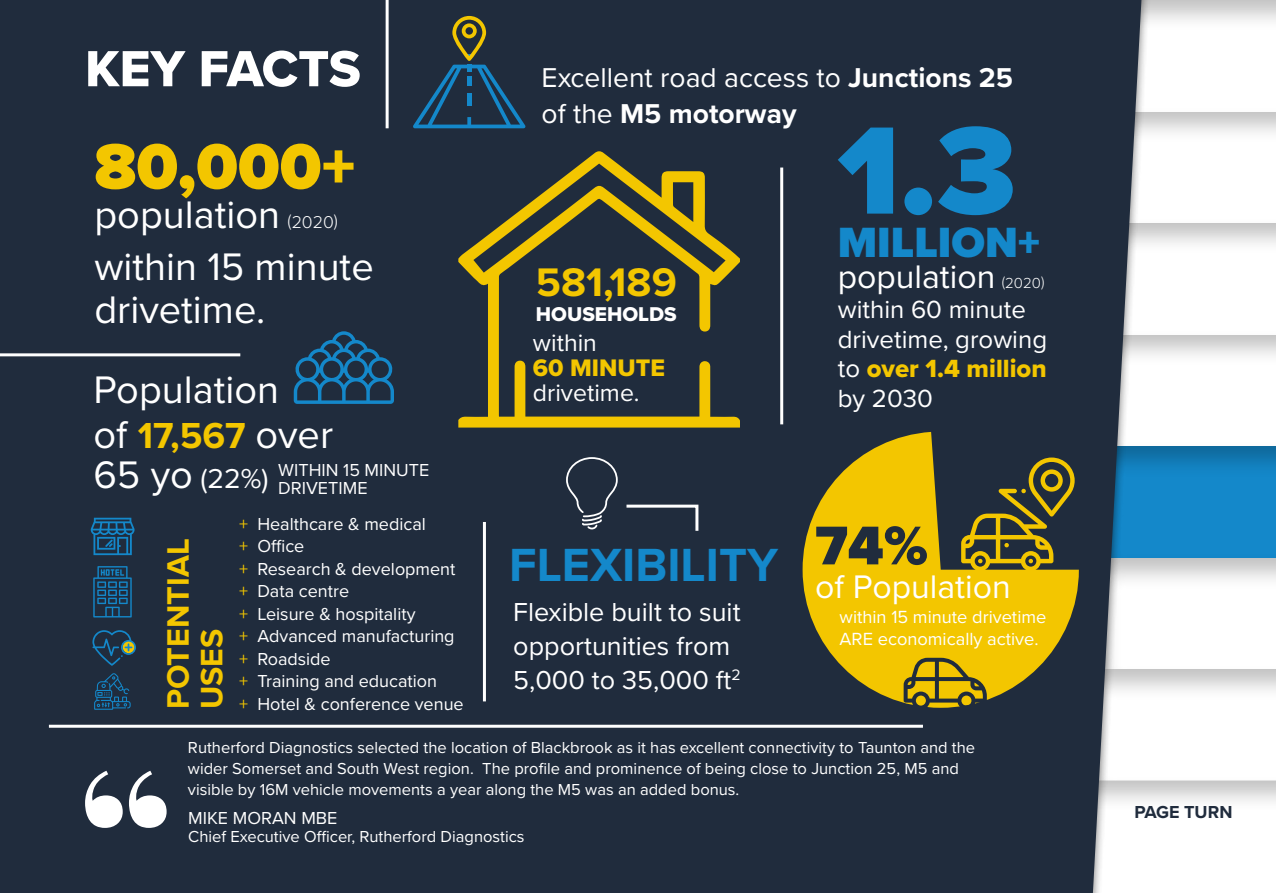
<style>
.page{position:relative;width:1276px;height:893px;background:#fff}
.page>*{position:absolute;margin:0;border:0;box-sizing:border-box;transform-origin:0 0}
.t1{font:900 129px "Proxima Nova";color:#1488ca}
.t2{font:900 66.45px "Proxima Nova";color:#f3c600}
.t3{font:900 56.55px "Proxima Nova";color:#202c3d}
.t4{font:52.65px "Proxima Nova Extrabld";letter-spacing:-.005em;color:#fff}
.t5{font:700 48.15px "Proxima Nova";color:#1488ca}
.t6{font:900 43.8px "Proxima Nova";color:#1488ca}
.t7{font:700 41.4px "Proxima Nova";color:#f3c600}
.t8{font:39.75px/45px "Proxima Nova";color:#fff}
.t9{font:33.9px "Proxima Nova";color:#fff}
.t10{font:33.75px "Proxima Nova";color:#fff}
.t11{font:700 32.1px/33.6px "Proxima Nova";color:#f3c600}
.t12{font:28.35px "Proxima Nova";color:#fff}
.t13{font:28.2px/35.8px "Proxima Nova";color:#fff}
.t14{font:27px/34.2px "Proxima Nova";color:#fff}
.t15{font:25.8px/29.7px "Proxima Nova";color:#fff}
.t16{font:25.8px "Proxima Nova Extrabld";color:#f3c600}
.t17{font:24.75px "Proxima Nova";color:#fff}
.t18{font:24.75px "Proxima Nova Extrabld";color:#f3c600}
.t19{font:20.7px "Proxima Nova Extrabld";color:#fff}
.t20{font:18.15px/21.9px "Proxima Nova";color:#fff}
.t21{font:18px/22.5px "Proxima Nova";color:#fff}
.t22{font:700 18px "Proxima Nova";color:#202c3d}
.t23{font:300 17.7px "Proxima Nova";color:#fff}
.t24{font:16.5px/21px "Proxima Nova";color:#fff}
.t25{font:300 15px "Proxima Nova";color:#fff}
.s1{font-weight:700;font-size:37.5px;color:#f3c600}
.s2{font-size:39.75px}
.s3{font-weight:700}
.s4{font-family:"Proxima Nova";color:#fff}
.s5{color:#f3c600}
</style>
<div class="page">
<div style="left:1085px;top:547px;width:191px;height:130px;background:#000;opacity:.25"></div>
<div style="left:1074px;top:659px;width:202px;height:130px;background:#000;opacity:.25"></div>
<div style="left:1016px;top:769px;width:260px;height:124px;background:#000;opacity:.25"></div>
<div style="left:1085px;top:0;width:191px;height:119px;background:#000;opacity:.25"></div>
<div style="left:1098px;top:101px;width:178px;height:130px;background:#000;opacity:.25"></div>
<div style="left:1085px;top:324px;width:191px;height:130px;background:#000;opacity:.25"></div>
<div style="left:1085px;top:436px;width:191px;height:130px;background:#000;opacity:.25"></div>
<div style="left:1091px;top:212px;width:185px;height:130px;background:#000;opacity:.25"></div>
<div style="left:0;top:0;width:1141px;height:893px;background:#202c3d"></div>
<svg style="left:85px;top:771px;width:82px;height:57px"></svg>
<svg style="left:93px;top:566px;width:39px;height:51px;background:#1b4c6f"></svg>
<svg style="left:91px;top:518px;width:44px;height:37px;background:#1a537a"></svg>
<hr style="left:386px;top:0;width:3px;height:128px;background:#fff">
<hr style="left:49px;top:725px;width:874px;height:3px;background:#fff">
<svg style="left:94px;top:673px;width:37px;height:37px"></svg>
<svg style="left:413px;top:16px;width:112px;height:112px;background:#273e4d"></svg>
<svg style="left:294px;top:331px;width:100px;height:73px;background:#1c4869"></svg>
<svg style="left:458px;top:151px;width:282px;height:277px;background:#484931"></svg>
<svg style="left:92px;top:630px;width:44px;height:36px;background:#274656"></svg>
<svg style="left:802px;top:432px;width:277px;height:276px;background:#9e8818"></svg>
<svg style="left:903px;top:658px;width:84px;height:52px;background:#9e8818"></svg>
<svg style="left:565px;top:456px;width:135px;height:78px;background:#2e3949"></svg>
<hr style="left:0;top:353px;width:240px;height:3px;background:#fff">
<hr style="left:780px;top:168px;width:3px;height:256px;background:#fff">
<hr style="left:483px;top:522px;width:3px;height:179px;background:#fff">
<h3 class="t4" style="left:85px;top:29px;width:277px">KEY FACTS</h3>
<h2 class="t2" style="left:94px;top:117px;width:262px">80,000+</h2>
<h3 class="t8" style="left:94px;top:191px;width:187px">population</h3>
<p class="t23" style="left:288px;top:209px;width:52px">(2020)</p>
<h3 class="t8" style="left:94px;top:244px;width:281px;line-height:42.6px">within 15 minute drivetime.</h3>
<h3 class="t8" style="left:93px;top:365px;width:241px">Population<br>of <span class="s1">17,567</span> over</h3>
<h3 class="t12" style="left:93px;top:457px;width:176px"><span class="s2">65 yo</span> (22%)</h3>
<p class="t21" style="left:278px;top:460px;width:153px;line-height:18px">WITHIN 15 MINUTE<br>DRIVETIME</p>
<h3 class="t13" style="left:541px;top:58px;width:473px">Excellent road access to <span class="s3">Junctions 25 </span>of the <span class="s3">M5 motorway</span></h3>
<h1 class="t1" style="left:837px;top:74px;width:180px">1.3</h1>
<h3 class="t6" style="left:837px;top:210px;width:204px">MILLION+</h3>
<h3 class="t10" style="left:837px;top:252px;width:159px">population</h3>
<p class="t25" style="left:1001px;top:272px;width:44px">(2020)</p>
<h3 class="t15" style="left:837px;top:294px;width:211px">within 60 minute drivetime, growing</h3>
<h3 class="t16" style="left:837px;top:350px;width:210px"><span class="s4">to</span> over 1.4 million</h3>
<h3 class="t15" style="left:837px;top:383px;width:97px">by 2030</h3>
<h3 class="t7" style="left:536px;top:251px;width:142px">581,189</h3>
<p class="t19" style="left:536px;top:298px;width:142px">HOUSEHOLDS</p>
<h3 class="t17" style="left:533px;top:324px;width:66px">within</h3>
<h3 class="t18" style="left:533px;top:349px;width:134px">60 MINUTE</h3>
<h3 class="t17" style="left:533px;top:374px;width:108px">drivetime.</h3>
<p class="t21" style="left:239px;top:512px;width:226px"><span class="s5">+</span> Healthcare &amp; medical<br><span class="s5">+</span> Office<br><span class="s5">+</span> Research &amp; development <span class="s5">+</span> Data centre<br><span class="s5">+</span> Leisure &amp; hospitality<br><span class="s5">+</span> Advanced manufacturing <span class="s5">+</span> Roadside<br><span class="s5">+</span> Training and education<br><span class="s5">+</span> Hotel &amp; conference venue</p>
<p class="t24" style="left:188px;top:736px;width:788px">Rutherford Diagnostics selected the location of Blackbrook as it has excellent connectivity to Taunton and the wider Somerset and South West region. The profile and prominence of being close to Junction 25, M5 and visible by 16M vehicle movements a year along the M5 was an added bonus.</p>
<p class="t21" style="left:188px;top:805px;width:151px">MIKE MORAN MBE</p>
<p class="t24" style="left:188px;top:825px;width:338px">Chief Executive Officer, Rutherford Diagnostics</p>
<h3 class="t3" style="left:815px;top:503px;width:114px">74%</h3>
<h3 class="t9" style="left:815px;top:562px;width:197px">of Population</h3>
<p class="t20" style="left:839px;top:605px;width:208px">within 15 minute drivetime<br>ARE economically active.</p>
<h3 class="t11" style="left:160px;top:709px;width:172px;rotate:-90deg">POTENTIAL<br>USES</h3>
<h3 class="t5" style="left:509px;top:529px;width:270px">FLEXIBILITY</h3>
<h3 class="t14" style="left:513px;top:593px;width:229px">Flexible built to suit opportunities from<br>5,000 to 35,000 ft<sup>2</sup></h3>
<p class="t22" style="left:1134px;top:799px;width:99px">PAGE TURN</p>
</div>
